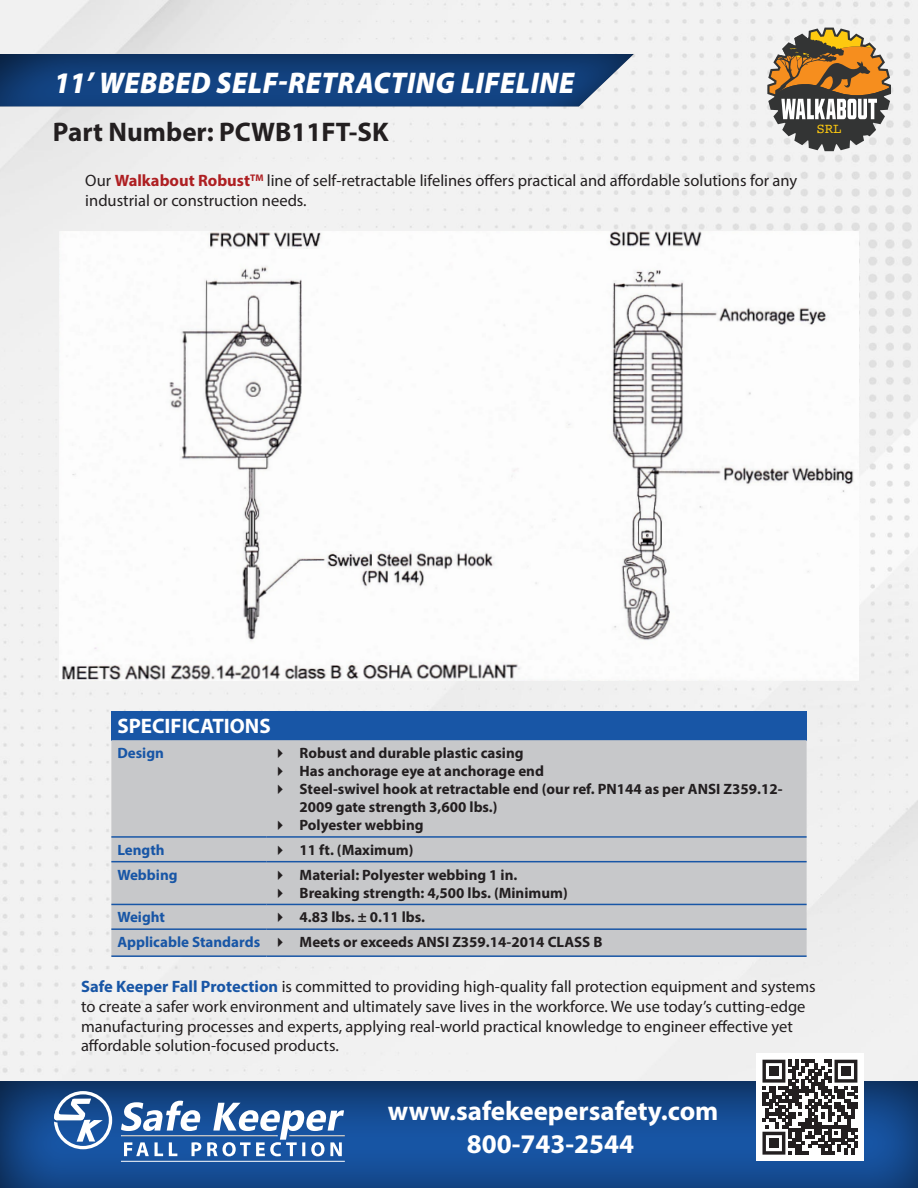
<style>
.page{position:relative;width:918px;height:1188px;background:#fff}
.page>*{position:absolute;margin:0;border:0;box-sizing:border-box;transform-origin:0 0}
.t1{font:italic 900 30px "Myriad Pro";letter-spacing:.02em;color:#fff;scale:.94 1}
.t2{font:700 27px/32.4px "Myriad Pro";color:#fff;text-align:center}
.t3{font:700 27px "Myriad Pro";color:#231f20}
.t4{font:700 21px "Myriad Pro";color:#fff}
.t5{font:16.5px/19.8px "Myriad Pro";color:#231f20}
.t6{font:700 15px/18px "Myriad Pro";color:#231f20}
.t7{font:700 15px "Myriad Pro";color:#1856a6}
.t8{font:14.1px "Courier";color:#fec90f}
.s1{font-weight:700;color:#ae1f22}
.s2{font-weight:700;color:#1856a6}
</style>
<div class="page">
<div style="left:0;top:1px;width:918px;height:1078px;background:#f1f1f1"></div>
<div style="left:0;top:1079px;width:918px;height:109px;background:#231f20;opacity:.75"></div>
<div style="left:756px;top:1053px;width:108px;height:108px;background:#fff"></div>
<svg style="left:762px;top:1060px;width:95px;height:95px"></svg>
<div style="left:769px;top:1066px;width:10px;height:10px;background:#231f20"></div>
<div style="left:841px;top:1066px;width:10px;height:10px;background:#231f20"></div>
<div style="left:769px;top:1138px;width:10px;height:10px;background:#231f20"></div>
<hr style="left:121px;top:1161px;width:224px;height:1px;background:#fff">
<svg style="left:121px;top:1101px;width:223px;height:55px"></svg>
<svg style="left:54px;top:1091px;width:58px;height:58px"></svg>
<hr style="left:121px;top:1135px;width:157px;height:1px;background:#fff">
<hr style="left:289px;top:1135px;width:56px;height:1px;background:#fff">
<svg style="left:767px;top:28px;width:124px;height:123px"></svg>
<svg style="left:0;top:52px;width:637px;height:55px;background:#254e83"></svg>
<div style="left:111px;top:711px;width:696px;height:29px;background:#1856a6"></div>
<div style="left:111px;top:740px;width:696px;height:215px;background:#c7c8ca"></div>
<hr style="left:111px;top:836px;width:156px;height:2px;background:#1856a6">
<hr style="left:267px;top:836px;width:540px;height:2px;background:#1856a6">
<hr style="left:111px;top:861px;width:156px;height:1px;background:#1856a6">
<hr style="left:267px;top:861px;width:540px;height:1px;background:#1856a6">
<hr style="left:111px;top:904px;width:156px;height:1px;background:#1856a6">
<hr style="left:267px;top:904px;width:540px;height:1px;background:#1856a6">
<hr style="left:111px;top:928px;width:156px;height:2px;background:#1856a6">
<hr style="left:267px;top:928px;width:540px;height:2px;background:#1856a6">
<hr style="left:111px;top:955px;width:156px;height:2px;background:#1856a6">
<hr style="left:267px;top:955px;width:540px;height:2px;background:#1856a6">
<img style="left:60px;top:231px;width:798px;height:450px">
<svg style="left:278px;top:749px;width:5px;height:9px"></svg>
<svg style="left:278px;top:767px;width:5px;height:9px"></svg>
<svg style="left:278px;top:785px;width:5px;height:9px"></svg>
<svg style="left:278px;top:821px;width:5px;height:9px"></svg>
<svg style="left:278px;top:845px;width:5px;height:10px"></svg>
<svg style="left:278px;top:870px;width:5px;height:10px"></svg>
<svg style="left:278px;top:888px;width:5px;height:10px"></svg>
<svg style="left:278px;top:913px;width:5px;height:9px"></svg>
<svg style="left:278px;top:938px;width:5px;height:9px"></svg>
<p class="t1" style="left:54px;top:63px;width:555px">11’ WEBBED SELF-RETRACTING LIFELINE</p>
<p class="t3" style="left:53px;top:115px;width:337px">Part Number: PCWB11FT-SK</p>
<p class="t5" style="left:85px;top:171px;width:713px">Our <span class="s1">Walkabout Robust</span><sup>TM</sup> line of self-retractable lifelines offers practical and affordable solutions for any industrial or construction needs.</p>
<p class="t8" style="left:816px;top:118px;width:27px">SRL</p>
<p class="t4" style="left:117px;top:713px;width:155px">SPECIFICATIONS</p>
<p class="t7" style="left:117px;top:743px;width:48px">Design</p>
<p class="t6" style="left:300px;top:744px;width:226px">Robust and durable plastic casing</p>
<p class="t6" style="left:300px;top:762px;width:246px">Has anchorage eye at anchorage end</p>
<p class="t6" style="left:300px;top:780px;width:484px">Steel-swivel hook at retractable end (our ref. PN144 as per ANSI Z359.12-<br>2009 gate strength 3,600 lbs.)</p>
<p class="t6" style="left:300px;top:816px;width:125px">Polyester webbing</p>
<p class="t7" style="left:117px;top:840px;width:49px">Length</p>
<p class="t6" style="left:300px;top:840px;width:115px">11 ft. (Maximum)</p>
<p class="t7" style="left:117px;top:865px;width:62px">Webbing</p>
<p class="t6" style="left:300px;top:865px;width:219px">Material: Polyester webbing 1 in.</p>
<p class="t6" style="left:300px;top:883px;width:270px">Breaking strength: 4,500 lbs. (Minimum)</p>
<p class="t7" style="left:117px;top:908px;width:49px">Weight</p>
<p class="t6" style="left:300px;top:908px;width:127px">4.83 lbs. ± 0.11 lbs.</p>
<p class="t7" style="left:117px;top:932px;width:144px">Applicable Standards</p>
<p class="t6" style="left:300px;top:933px;width:304px">Meets or exceeds ANSI Z359.14-2014 CLASS B</p>
<p class="t5" style="left:81px;top:976px;width:736px"><span class="s2">Safe Keeper Fall Protection</span> is committed to providing high-quality fall protection equipment and systems to create a safer work environment and ultimately save lives in the workforce. We use today’s cutting-edge manufacturing processes and experts, applying real-world practical knowledge to engineer effective yet affordable solution-focused products.</p>
<h2 class="t2" style="left:388px;top:1094px;width:332px">www.safekeepersafety.com<br>800-743-2544</h2>
</div>
